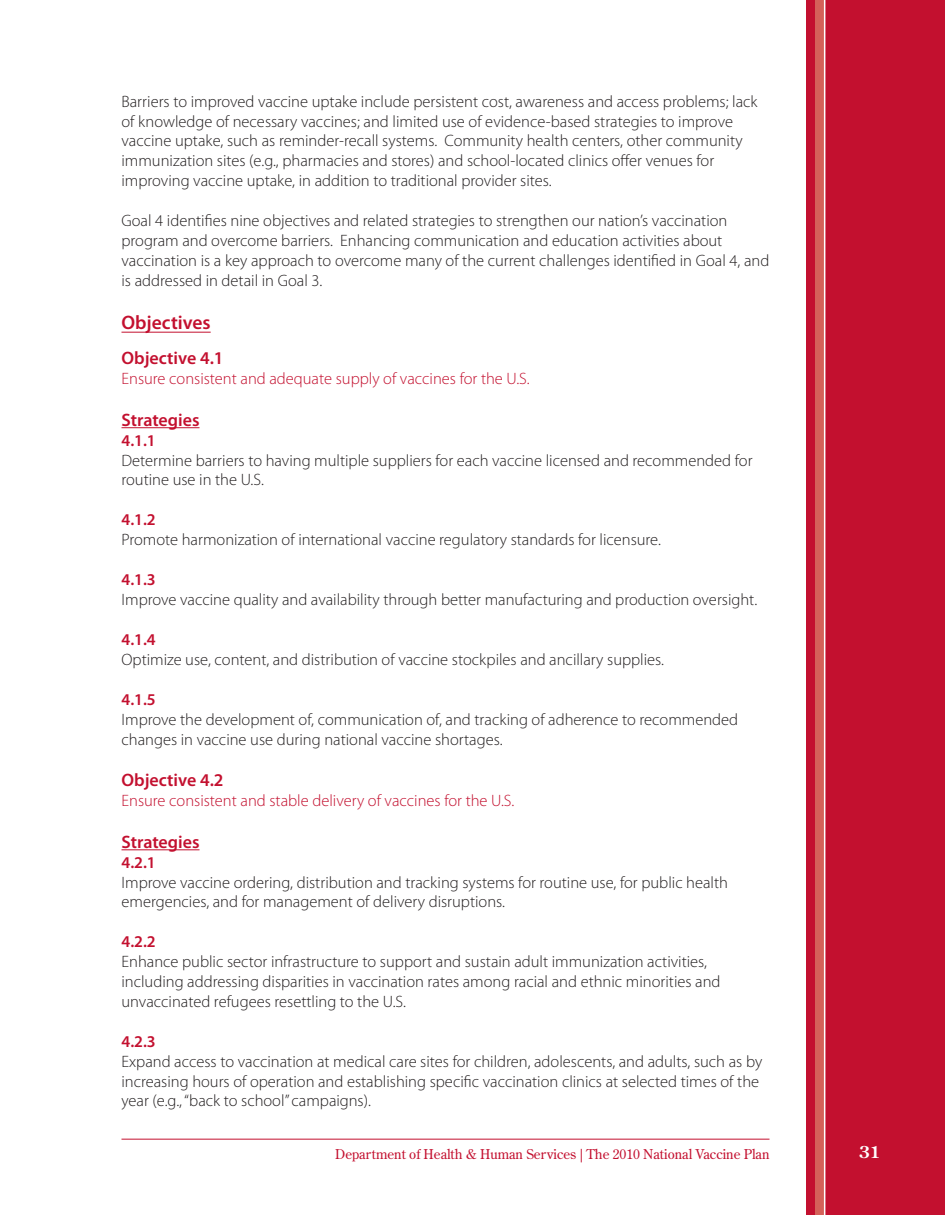
<style>
.page{position:relative;width:945px;height:1215px;background:#fff}
.page>*{position:absolute;margin:0;border:0;box-sizing:border-box;transform-origin:0 0}
.Objectives{font:600 19.5px "Myriad Pro";color:#c3102f}
.Objective__Strategie{font:600 18px "Myriad Pro";color:#c3102f}
.Strategies{font:600 18px "Myriad Pro";letter-spacing:-.005em;color:#c3102f}
.t1{font:300 16.5px/19.8px "Myriad Pro";color:#231f20}
.Objective_Text{font:300 16.5px "Myriad Pro";color:#c3102f}
.Strategy{font:600 16.5px "Myriad Pro";color:#c3102f}
.t2{font:700 16.5px "Century Old Style Std";color:#fff}
.t3{font:13.5px "Century Old Style Std";color:#c3102f}
</style>
<div class="page">
<div style="left:806px;top:0;width:139px;height:1215px;background:#c3102f"></div>
<div style="left:815px;top:0;width:9px;height:1215px;background:#d46159"></div>
<hr style="left:824px;top:0;width:1px;height:1215px;background:#fff">
<hr style="left:122px;top:1139px;width:648px;height:1px;background:#c3102f">
<hr style="left:122px;top:332px;width:89px;height:1px;background:#c3102f">
<hr style="left:122px;top:427px;width:78px;height:1px;background:#c3102f">
<hr style="left:122px;top:850px;width:78px;height:1px;background:#c3102f">
<p class="t1" style="left:122px;top:92px;width:638px">Barriers to improved vaccine uptake include persistent cost, awareness and access problems; lack of knowledge of necessary vaccines; and limited use of evidence-based strategies to improve vaccine uptake, such as reminder-recall systems. Community health centers, other community immunization sites (e.g., pharmacies and stores) and school-located clinics offer venues for improving vaccine uptake, in addition to traditional provider sites.</p>
<p class="t1" style="left:122px;top:211px;width:649px">Goal 4 identifies nine objectives and related strategies to strengthen our nation’s vaccination program and overcome barriers. Enhancing communication and education activities about vaccination is a key approach to overcome many of the current challenges identified in Goal 4, and is addressed in detail in Goal 3.</p>
<p class="Objectives" style="left:122px;top:310px;width:91px">Objectives</p>
<p class="Objective__Strategie" style="left:122px;top:347px;width:104px">Objective 4.1</p>
<p class="Objective_Text" style="left:122px;top:370px;width:410px">Ensure consistent and adequate supply of vaccines for the U.S.</p>
<p class="Strategies" style="left:122px;top:408px;width:80px">Strategies</p>
<p class="Strategy" style="left:122px;top:430px;width:36px">4.1.1</p>
<p class="t1" style="left:122px;top:450px;width:633px">Determine barriers to having multiple suppliers for each vaccine licensed and recommended for routine use in the U.S.</p>
<p class="Strategy" style="left:122px;top:509px;width:36px">4.1.2</p>
<p class="t1" style="left:122px;top:530px;width:541px">Promote harmonization of international vaccine regulatory standards for licensure.</p>
<p class="Strategy" style="left:122px;top:569px;width:36px">4.1.3</p>
<p class="t1" style="left:122px;top:590px;width:637px">Improve vaccine quality and availability through better manufacturing and production oversight.</p>
<p class="Strategy" style="left:122px;top:629px;width:36px">4.1.4</p>
<p class="t1" style="left:122px;top:650px;width:544px">Optimize use, content, and distribution of vaccine stockpiles and ancillary supplies.</p>
<p class="Strategy" style="left:122px;top:689px;width:36px">4.1.5</p>
<p class="t1" style="left:122px;top:710px;width:618px">Improve the development of, communication of, and tracking of adherence to recommended changes in vaccine use during national vaccine shortages.</p>
<p class="Objective__Strategie" style="left:122px;top:769px;width:104px">Objective 4.2</p>
<p class="Objective_Text" style="left:122px;top:792px;width:395px">Ensure consistent and stable delivery of vaccines for the U.S.</p>
<p class="Strategies" style="left:122px;top:831px;width:80px">Strategies</p>
<p class="Strategy" style="left:122px;top:852px;width:36px">4.2.1</p>
<p class="t1" style="left:122px;top:873px;width:608px">Improve vaccine ordering, distribution and tracking systems for routine use, for public health emergencies, and for management of delivery disruptions.</p>
<p class="Strategy" style="left:122px;top:931px;width:36px">4.2.2</p>
<p class="t1" style="left:122px;top:952px;width:601px">Enhance public sector infrastructure to support and sustain adult immunization activities, including addressing disparities in vaccination rates among racial and ethnic minorities and unvaccinated refugees resettling to the U.S.</p>
<p class="Strategy" style="left:122px;top:1031px;width:36px">4.2.3</p>
<p class="t1" style="left:122px;top:1052px;width:642px">Expand access to vaccination at medical care sites for children, adolescents, and adults, such as by increasing hours of operation and establishing specific vaccination clinics at selected times of the year (e.g.,“back to school” campaigns).</p>
<p class="t3" style="left:335px;top:1145px;width:436px">Department of Health &amp; Human Services | The 2010 National Vaccine Plan</p>
<p class="t2" style="left:859px;top:1141px;width:23px">31</p>
</div>
